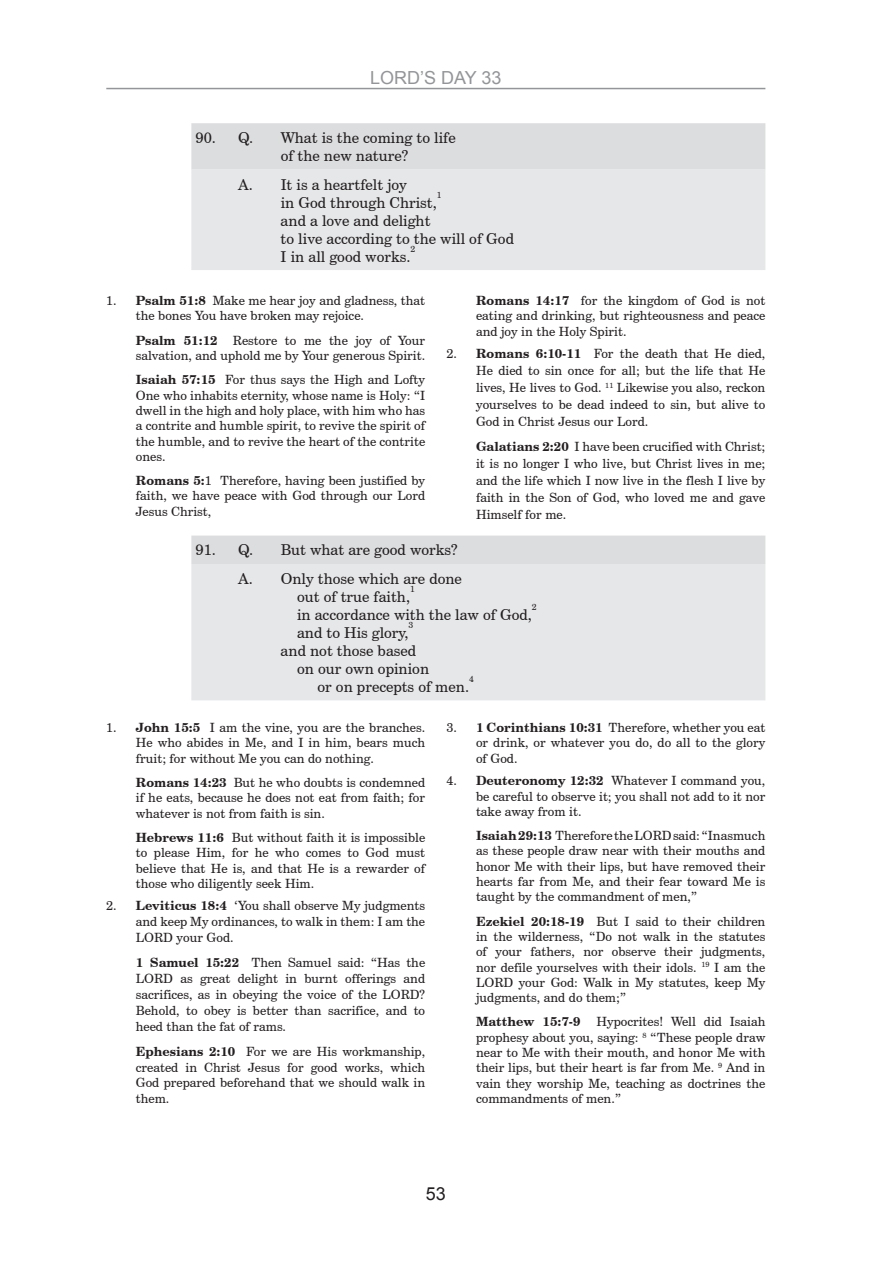
<style>
.page{position:relative;width:893px;height:1263px;background:#fff}
.page>*{position:absolute;margin:0;border:0;box-sizing:border-box;transform-origin:0 0}
.t1{font:18px "Arial";color:#939598}
.t2{font:18px "Arial";color:#231f20}
.t3{font:15px/18px "Century Schoolbook BT";color:#231f20}
.t4{font:12.75px/15.3px "Century Schoolbook BT";color:#231f20;text-align:justify}
.t5{font:8.7px "Century Schoolbook BT";color:#231f20}
.s1{font-weight:700}
</style>
<div class="page">
<hr style="left:106px;top:88px;width:659px;height:1px;background:#939598">
<div style="left:191px;top:536px;width:574px;height:28px;background:#dcdddf"></div>
<div style="left:191px;top:564px;width:574px;height:136px;background:#e6e7e9"></div>
<div style="left:191px;top:123px;width:574px;height:47px;background:#dcdddf"></div>
<div style="left:191px;top:170px;width:574px;height:100px;background:#e6e7e9"></div>
<h1 class="t1" style="left:370px;top:65px;width:133px">LORD’S DAY 33</h1>
<p class="t3" style="left:196px;top:129px;width:59px">90. Q.</p>
<p class="t3" style="left:281px;top:129px;width:176px">What is the coming to life of the new nature?</p>
<p class="t3" style="left:281px;top:175px;width:158px;text-indent:-43px">A. It is a heartfelt joy<br>in God through Christ,</p>
<p class="t5" style="left:437px;top:190px;width:6px">1</p>
<p class="t3" style="left:281px;top:211px;width:235px">and a love and delight<br>to live according to the will of God<br>I in all good works.</p>
<p class="t5" style="left:410px;top:244px;width:6px">2</p>
<p class="t4" style="left:136px;top:293px;width:291px;text-indent:-30px">1. <span class="s1">Psalm 51:8</span> Make me hear joy and gladness, that the bones You have broken may rejoice.</p>
<p class="t4" style="left:136px;top:332px;width:291px"><span class="s1">Psalm 51:12</span> Restore to me the joy of Your salvation, and uphold me by Your generous Spirit.</p>
<p class="t4" style="left:136px;top:372px;width:291px"><span class="s1">Isaiah 57:15</span> For thus says the High and Lofty One who inhabits eternity, whose name is Holy: “I dwell in the high and holy place, with him who has a contrite and humble spirit, to revive the spirit of the humble, and to revive the heart of the contrite ones.</p>
<p class="t4" style="left:136px;top:473px;width:291px"><span class="s1">Romans 5:</span>1 Therefore, having been justified by faith, we have peace with God through our Lord Jesus Christ,</p>
<p class="t4" style="left:476px;top:293px;width:291px"><span class="s1">Romans 14:17</span> for the kingdom of God is not eating and drinking, but righteousness and peace and joy in the Holy Spirit.</p>
<p class="t4" style="left:476px;top:345px;width:291px;line-height:16.8px;text-indent:-30px">2. <span class="s1">Romans 6:10-11</span> For the death that He died, He died to sin once for all; but the life that He lives, He lives to God. <sup>11</sup> Likewise you also, reckon yourselves to be dead indeed to sin, but alive to God in Christ Jesus our Lord.</p>
<p class="t4" style="left:476px;top:438px;width:291px;line-height:16.8px"><span class="s1">Galatians 2:20</span> I have been crucified with Christ; it is no longer I who live, but Christ lives in me; and the life which I now live in the flesh I live by faith in the Son of God, who loved me and gave Himself for me.</p>
<p class="t3" style="left:238px;top:536px;width:225px;line-height:28.3px;text-align:right">But what are good works?<br>A. Only those which are done</p>
<p class="t3" style="left:297px;top:587px;width:115px">out of true faith,</p>
<p class="t3" style="left:196px;top:541px;width:59px">91. Q.</p>
<p class="t5" style="left:410px;top:584px;width:6px">1</p>
<p class="t3" style="left:297px;top:605px;width:236px">in accordance with the law of God,</p>
<p class="t5" style="left:532px;top:602px;width:6px">2</p>
<p class="t5" style="left:408px;top:620px;width:6px">3</p>
<p class="t3" style="left:281px;top:641px;width:137px">and not those based</p>
<p class="t3" style="left:297px;top:659px;width:134px">on our own opinion</p>
<p class="t3" style="left:317px;top:677px;width:153px">or on precepts of men.</p>
<p class="t3" style="left:297px;top:623px;width:113px">and to His glory,</p>
<p class="t5" style="left:469px;top:674px;width:6px">4</p>
<p class="t4" style="left:136px;top:720px;width:291px;text-indent:-30px">1. <span class="s1">John 15:5</span> I am the vine, you are the branches.<br>He who abides in Me, and I in him, bears much fruit; for without Me you can do nothing.</p>
<p class="t4" style="left:136px;top:775px;width:291px"><span class="s1">Romans 14:23</span> But he who doubts is condemned if he eats, because he does not eat from faith; for whatever is not from faith is sin.</p>
<p class="t4" style="left:136px;top:830px;width:291px"><span class="s1">Hebrews 11:6</span> But without faith it is impossible to please Him, for he who comes to God must believe that He is, and that He is a rewarder of those who diligently seek Him.</p>
<p class="t4" style="left:136px;top:898px;width:291px;line-height:15.9px;text-indent:-30px">2. <span class="s1">Leviticus 18:4</span> ‘You shall observe My judgments and keep My ordinances, to walk in them: I am the LORD your God.</p>
<p class="t4" style="left:136px;top:954px;width:291px;line-height:15.9px"><span class="s1">1 Samuel 15:22</span> Then Samuel said: “Has the LORD as great delight in burnt offerings and sacrifices, as in obeying the voice of the LORD?<br>Behold, to obey is better than sacrifice, and to heed than the fat of rams.</p>
<p class="t4" style="left:136px;top:1043px;width:291px;line-height:15.9px"><span class="s1">Ephesians 2:10</span> For we are His workmanship, created in Christ Jesus for good works, which God prepared beforehand that we should walk in them.</p>
<p class="t4" style="left:476px;top:720px;width:291px;text-indent:-30px">3. <span class="s1">1 Corinthians 10:31</span> Therefore, whether you eat or drink, or whatever you do, do all to the glory of God.</p>
<p class="t4" style="left:476px;top:773px;width:291px;text-indent:-30px">4. <span class="s1">Deuteronomy 12:32</span> Whatever I command you, be careful to observe it; you shall not add to it nor take away from it.</p>
<p class="t4" style="left:476px;top:828px;width:291px"><span class="s1">Isaiah29:13</span> Therefore the LORD said: “Inasmuch as these people draw near with their mouths and honor Me with their lips, but have removed their hearts far from Me, and their fear toward Me is taught by the commandment of men,”</p>
<p class="t4" style="left:476px;top:913px;width:291px"><span class="s1">Ezekiel 20:18-19</span> But I said to their children in the wilderness, “Do not walk in the statutes of your fathers, nor observe their judgments, nor defile yourselves with their idols. <sup>19</sup> I am the LORD your God: Walk in My statutes, keep My judgments, and do them;”</p>
<p class="t4" style="left:476px;top:1014px;width:291px"><span class="s1">Matthew 15:7-9</span> Hypocrites! Well did Isaiah prophesy about you, saying: <sup>8</sup> “These people draw near to Me with their mouth, and honor Me with their lips, but their heart is far from Me. <sup>9</sup> And in vain they worship Me, teaching as doctrines the commandments of men.”</p>
<h1 class="t2" style="left:426px;top:1182px;width:22px">53</h1>
</div>
